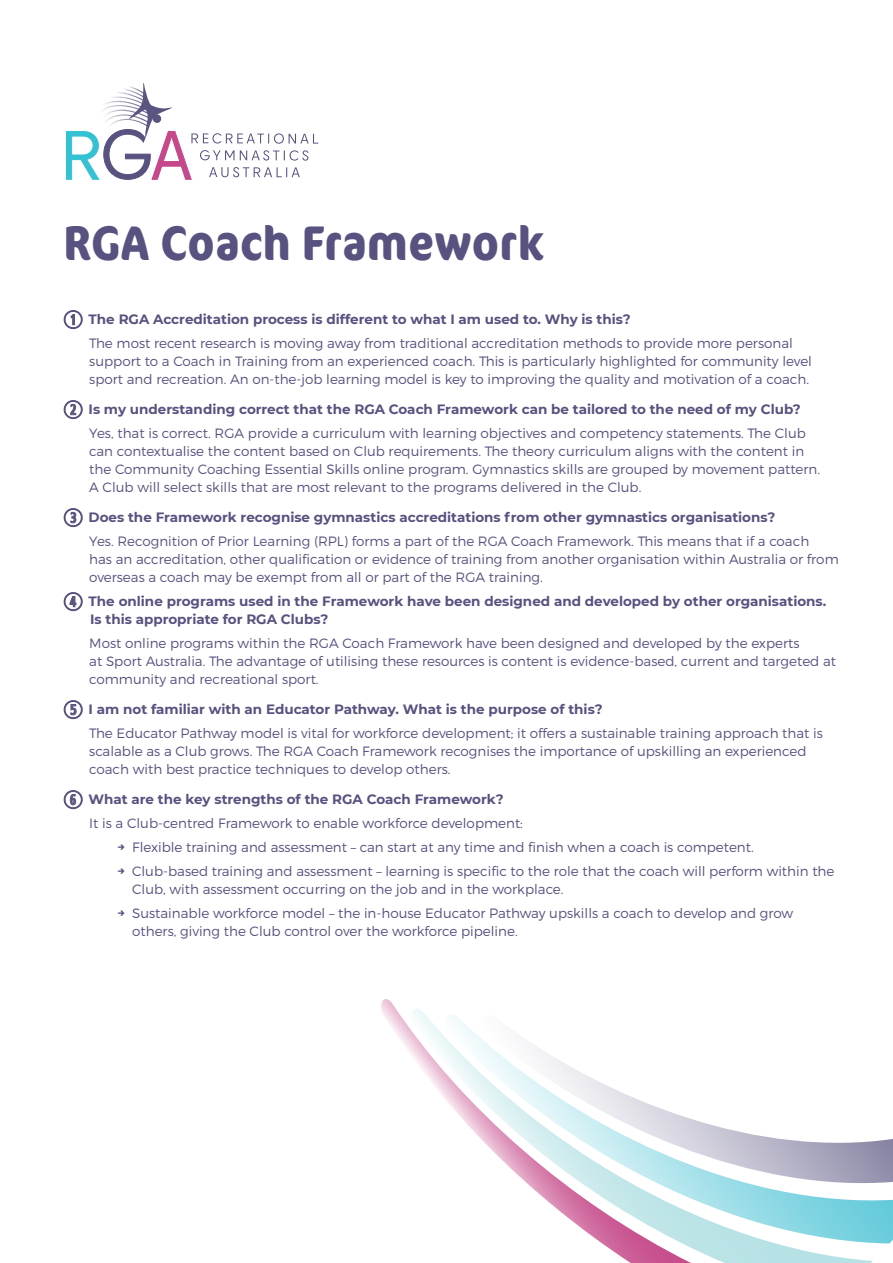
<style>
.page{position:relative;width:893px;height:1263px;background:#fff}
.page>*{position:absolute;margin:0;border:0;box-sizing:border-box;transform-origin:0 0}
.t1{font:700 condensed 48.6px "Cocon Pro";letter-spacing:.025em;color:#57527f}
.t2{font:300 13.5px "Montserrat";color:#57527f}
.t3{font:700 13.5px "Montserrat";color:#57527f}
</style>
<div class="page">
<svg style="left:873px;top:1139px;width:20px;height:44px"></svg>
<svg style="left:691px;top:1119px;width:182px;height:144px"></svg>
<svg style="left:381px;top:999px;width:310px;height:264px"></svg>
<svg style="left:66px;top:83px;width:252px;height:97px"></svg>
<p class="t1" style="left:63px;top:209px;width:482px">RGA Coach Framework</p>
<p class="t3" style="left:89px;top:309px;width:544px">The RGA Accreditation process is different to what I am used to. Why is this?</p>
<p class="t2" style="left:89px;top:335px;width:705px">The most recent research is moving away from traditional accreditation methods to provide more personal</p>
<p class="t2" style="left:89px;top:353px;width:724px">support to a Coach in Training from an experienced coach. This is particularly highlighted for community level</p>
<p class="t2" style="left:89px;top:371px;width:721px">sport and recreation. An on-the-job learning model is key to improving the quality and motivation of a coach.</p>
<p class="t3" style="left:89px;top:399px;width:714px">Is my understanding correct that the RGA Coach Framework can be tailored to the need of my Club?</p>
<p class="t2" style="left:89px;top:425px;width:718px">Yes, that is correct. RGA provide a curriculum with learning objectives and competency statements. The Club</p>
<p class="t2" style="left:89px;top:443px;width:716px">can contextualise the content based on Club requirements. The theory curriculum aligns with the content in</p>
<p class="t2" style="left:89px;top:461px;width:732px">the Community Coaching Essential Skills online program. Gymnastics skills are grouped by movement pattern.</p>
<p class="t2" style="left:89px;top:479px;width:554px">A Club will select skills that are most relevant to the programs delivered in the Club.</p>
<p class="t3" style="left:89px;top:507px;width:688px">Does the Framework recognise gymnastics accreditations from other gymnastics organisations?</p>
<p class="t2" style="left:89px;top:533px;width:721px">Yes. Recognition of Prior Learning (RPL) forms a part of the RGA Coach Framework. This means that if a coach</p>
<p class="t2" style="left:89px;top:551px;width:751px">has an accreditation, other qualification or evidence of training from another organisation within Australia or from</p>
<p class="t2" style="left:89px;top:569px;width:455px">overseas a coach may be exempt from all or part of the RGA training.</p>
<p class="t3" style="left:89px;top:591px;width:739px">The online programs used in the Framework have been designed and developed by other organisations.</p>
<p class="t3" style="left:90px;top:609px;width:240px">Is this appropriate for RGA Clubs?</p>
<p class="t2" style="left:89px;top:635px;width:712px">Most online programs within the RGA Coach Framework have been designed and developed by the experts</p>
<p class="t2" style="left:89px;top:653px;width:748px">at Sport Australia. The advantage of utilising these resources is content is evidence-based, current and targeted at</p>
<p class="t2" style="left:89px;top:671px;width:231px">community and recreational sport.</p>
<p class="t3" style="left:89px;top:699px;width:516px">I am not familiar with an Educator Pathway. What is the purpose of this?</p>
<p class="t2" style="left:89px;top:725px;width:735px">The Educator Pathway model is vital for workforce development; it offers a sustainable training approach that is</p>
<p class="t2" style="left:89px;top:743px;width:719px">scalable as a Club grows. The RGA Coach Framework recognises the importance of upskilling an experienced</p>
<p class="t2" style="left:89px;top:761px;width:363px">coach with best practice techniques to develop others.</p>
<p class="t3" style="left:89px;top:789px;width:417px">What are the key strengths of the RGA Coach Framework?</p>
<p class="t2" style="left:89px;top:815px;width:435px">It is a Club-centred Framework to enable workforce development:</p>
<p class="t2" style="left:132px;top:839px;width:623px">Flexible training and assessment – can start at any time and finish when a coach is competent.</p>
<p class="t2" style="left:132px;top:863px;width:704px">Club-based training and assessment – learning is specific to the role that the coach will perform within the</p>
<p class="t2" style="left:132px;top:881px;width:433px">Club, with assessment occurring on the job and in the workplace.</p>
<p class="t2" style="left:132px;top:905px;width:663px">Sustainable workforce model – the in-house Educator Pathway upskills a coach to develop and grow</p>
<p class="t2" style="left:132px;top:923px;width:387px">others, giving the Club control over the workforce pipeline.</p>
</div>
